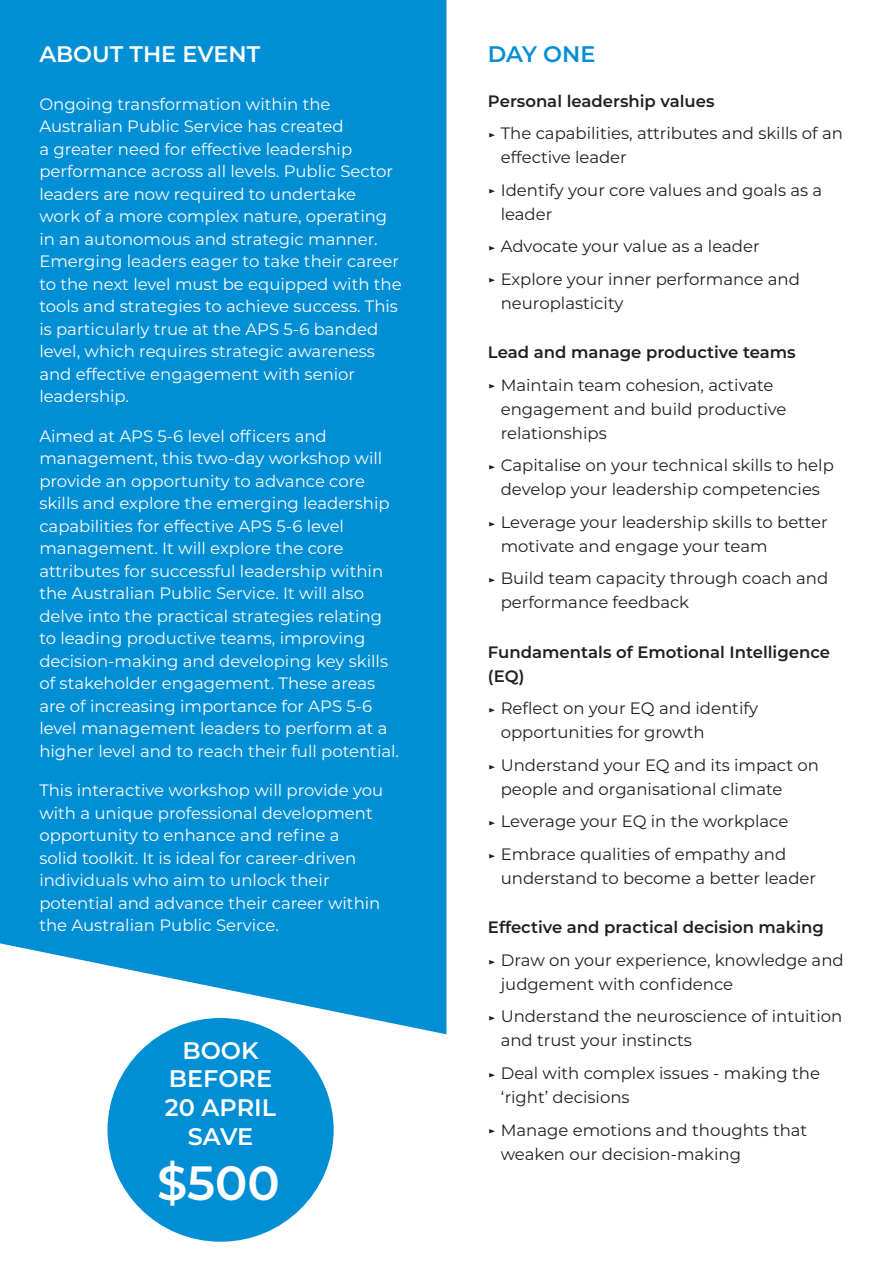
<style>
.page{position:relative;width:893px;height:1263px;background:#fff}
.page>*{position:absolute;margin:0;border:0;box-sizing:border-box;transform-origin:0 0}
.t1{font:600 48px "Montserrat";color:#fff}
.t2{font:600 24px/28.8px "Montserrat";color:#fff;text-align:center}
.t3{font:600 22.5px "Montserrat";color:#fff}
.t4{font:600 22.5px "Montserrat";letter-spacing:-.005em;color:#008ed4}
.t5{font:16.5px/22.5px "Montserrat";color:#fff}
.t6{font:16.5px/32.5px "Montserrat";color:#231f20}
.t7{font:600 16.5px/24px "Montserrat";color:#231f20}
.s1{font-weight:600}
.s2{font-weight:600;font-size:10.35px}
.s3{font-size:10.35px}
.s4{font-weight:400}
</style>
<div class="page">
<div style="left:0;top:0;width:446px;height:1034px;background:#008ed4"></div>
<div style="left:108px;top:1018px;width:226px;height:224px;background:#008ed4;border-radius:50%"></div>
<h3 class="t3" style="left:39px;top:38px;width:222px">ABOUT THE EVENT</h3>
<p class="t5" style="left:39px;top:92px;width:364px">Ongoing transformation within the Australian Public Service has created<br>a greater need for effective leadership performance across all levels. Public Sector leaders are now required to undertake<br>work of a more complex nature, operating in an autonomous and strategic manner.<br>Emerging leaders eager to take their career to the next level must be equipped with the tools and strategies to achieve success. This is particularly true at the APS 5-6 banded level, which requires strategic awareness and effective engagement with senior leadership.</p>
<p class="t5" style="left:39px;top:424px;width:361px">Aimed at APS 5-6 level officers and management, this two-day workshop will provide an opportunity to advance core skills and explore the emerging leadership capabilities for effective APS 5-6 level management. It will explore the core attributes for successful leadership within the Australian Public Service. It will also delve into the practical strategies relating to leading productive teams, improving decision-making and developing key skills of stakeholder engagement. These areas are of increasing importance for APS 5-6 level management leaders to perform at a higher level and to reach their full potential.</p>
<p class="t5" style="left:39px;top:778px;width:345px">This interactive workshop will provide you with a unique professional development opportunity to enhance and refine a<br>solid toolkit. It is ideal for career-driven individuals who aim to unlock their potential and advance their career within the Australian Public Service.</p>
<h2 class="t2" style="left:165px;top:1035px;width:113px">BOOK<br>BEFORE<br>20 APRIL<br>SAVE</h2>
<h1 class="t1" style="left:157px;top:1149px;width:124px">$500</h1>
<h3 class="t4" style="left:488px;top:38px;width:109px">DAY ONE</h3>
<p class="t6" style="left:488px;top:84px;width:357px"><span class="s1">Personal leadership values<br></span><span class="s2">▶</span> The capabilities, attributes and skills of an</p>
<p class="t6" style="left:488px;top:141px;width:336px;text-indent:13px">effective leader<br><span class="s2">▶</span> Identify your core values and goals as a</p>
<p class="t6" style="left:488px;top:197px;width:313px;text-indent:13px">leader<br><span class="s2">▶</span> Advocate your value as a leader<br><span class="s2">▶</span> Explore your inner performance and</p>
<p class="t6" style="left:501px;top:286px;width:124px">neuroplasticity</p>
<p class="t6" style="left:488px;top:336px;width:309px"><span class="s1">Lead and manage productive teams </span><span class="s2">▶</span> Maintain team cohesion, activate</p>
<p class="t6" style="left:501px;top:396px;width:287px;line-height:24px">engagement and build productive relationships</p>
<p class="t6" style="left:488px;top:453px;width:347px;line-height:24px;text-align:center"><span class="s2">▶</span> Capitalise on your technical skills to help develop your leadership competencies</p>
<p class="t6" style="left:501px;top:509px;width:328px;line-height:24px;text-indent:-13px"><span class="s2">▶</span> Leverage your leadership skills to better motivate and engage your team</p>
<p class="t6" style="left:501px;top:566px;width:329px;line-height:24px;text-indent:-13px"><span class="s2">▶</span> Build team capacity through coach and performance feedback</p>
<p class="t7" style="left:488px;top:639px;width:344px">Fundamentals of Emotional Intelligence (EQ)</p>
<p class="t6" style="left:501px;top:696px;width:259px;line-height:24px;text-indent:-13px"><span class="s2">▶</span> Reflect on your EQ and identify opportunities for growth</p>
<p class="t6" style="left:501px;top:752px;width:320px;line-height:24px;text-indent:-13px"><span class="s2">▶</span> Understand your EQ and its impact on people and organisational climate</p>
<p class="t6" style="left:488px;top:805px;width:302px"><span class="s2">▶</span> Leverage your EQ in the workplace <span class="s2">▶</span> Embrace qualities of empathy and</p>
<p class="t6" style="left:501px;top:861px;width:317px">understand to become a better leader</p>
<p class="t7" style="left:488px;top:910px;width:357px;line-height:32.5px">Effective and practical decision making<br><span class="s3">▶</span> <span class="s4">Draw on your experience, knowledge and</span></p>
<p class="t6" style="left:488px;top:967px;width:356px;text-indent:13px">judgement with confidence<br><span class="s2">▶</span> Understand the neuroscience of intuition</p>
<p class="t6" style="left:488px;top:1024px;width:334px;text-indent:13px">and trust your instincts<br><span class="s2">▶</span> Deal with complex issues - making the</p>
<p class="t6" style="left:488px;top:1080px;width:321px;text-indent:13px">‘right’ decisions<br><span class="s2">▶</span> Manage emotions and thoughts that</p>
<p class="t6" style="left:501px;top:1137px;width:242px">weaken our decision-making</p>
</div>
